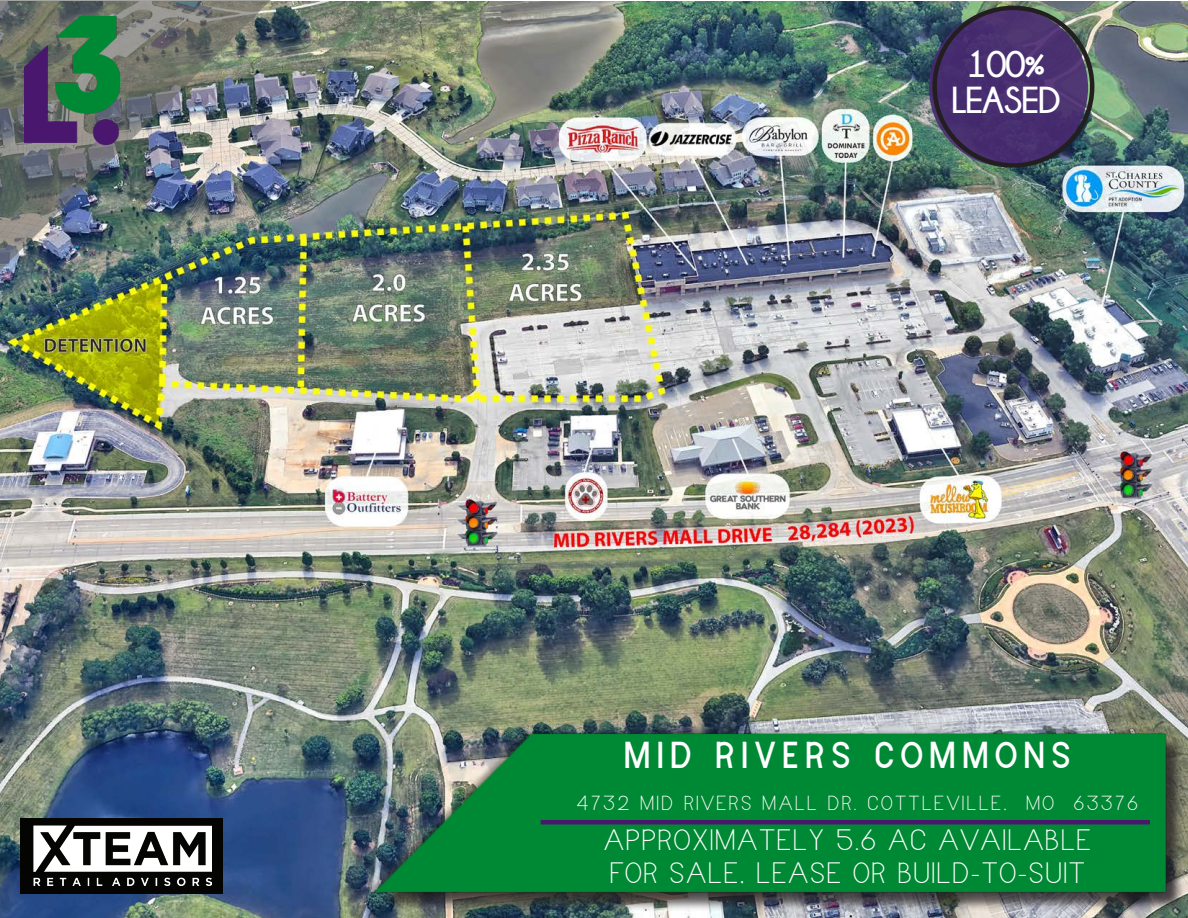
<style>
.page{position:relative;width:1188px;height:918px;background:#fff}
.page>*{position:absolute;margin:0;border:0;box-sizing:border-box;transform-origin:0 0}
.t1{font:700 37.5px "Champagne&Limousines";letter-spacing:-.04em;color:#fff}
.t2{font:36px "Narrenschiff";letter-spacing:.19em;color:#fff}
.t3{font:300 28.35px "Narrenschiff";letter-spacing:.05em;color:#fff;scale:1.11 1}
.t4{font:300 19.65px "Narrenschiff";letter-spacing:.11em;color:#fff;scale:1.11 1}
</style>
<div class="page">
<img style="left:0;top:1px;width:1188px;height:917px">
<img style="left:0;top:0;width:289px;height:281px">
<img style="left:25px;top:16px;width:100px;height:129px">
<div style="left:372px;top:733px;width:812px;height:180px;background:#231f20;opacity:.75"></div>
<img style="left:360px;top:726px;width:808px;height:175px">
<hr style="left:541px;top:820px;width:609px;height:4px;background:#49176d">
<div style="left:929px;top:8px;width:159px;height:159px;background:#492971;border-radius:50%"></div>
<div style="left:932px;top:6px;width:162px;height:162px;border:4px solid #231f20;border-radius:50%"></div>
<div style="left:21px;top:818px;width:202px;height:75px;background:#040503"></div>
<img style="left:33px;top:825px;width:178px;height:60px">
<p class="t1" style="left:967px;top:43px;width:80px">100%</p>
<p class="t1" style="left:951px;top:79px;width:111px">LEASED</p>
<p class="t2" style="left:624px;top:734px;width:448px">MID RIVERS COMMONS</p>
<p class="t4" style="left:577px;top:791px;width:507px">4732 MID RIVERS MALL DR. COTTLEVILLE, MO 63376</p>
<p class="t3" style="left:604px;top:823px;width:441px">APPROXIMATELY 5.6 AC AVAILABLE</p>
<p class="t3" style="left:610px;top:856px;width:430px">FOR SALE, LEASE OR BUILD-TO-SUIT</p>
</div>
